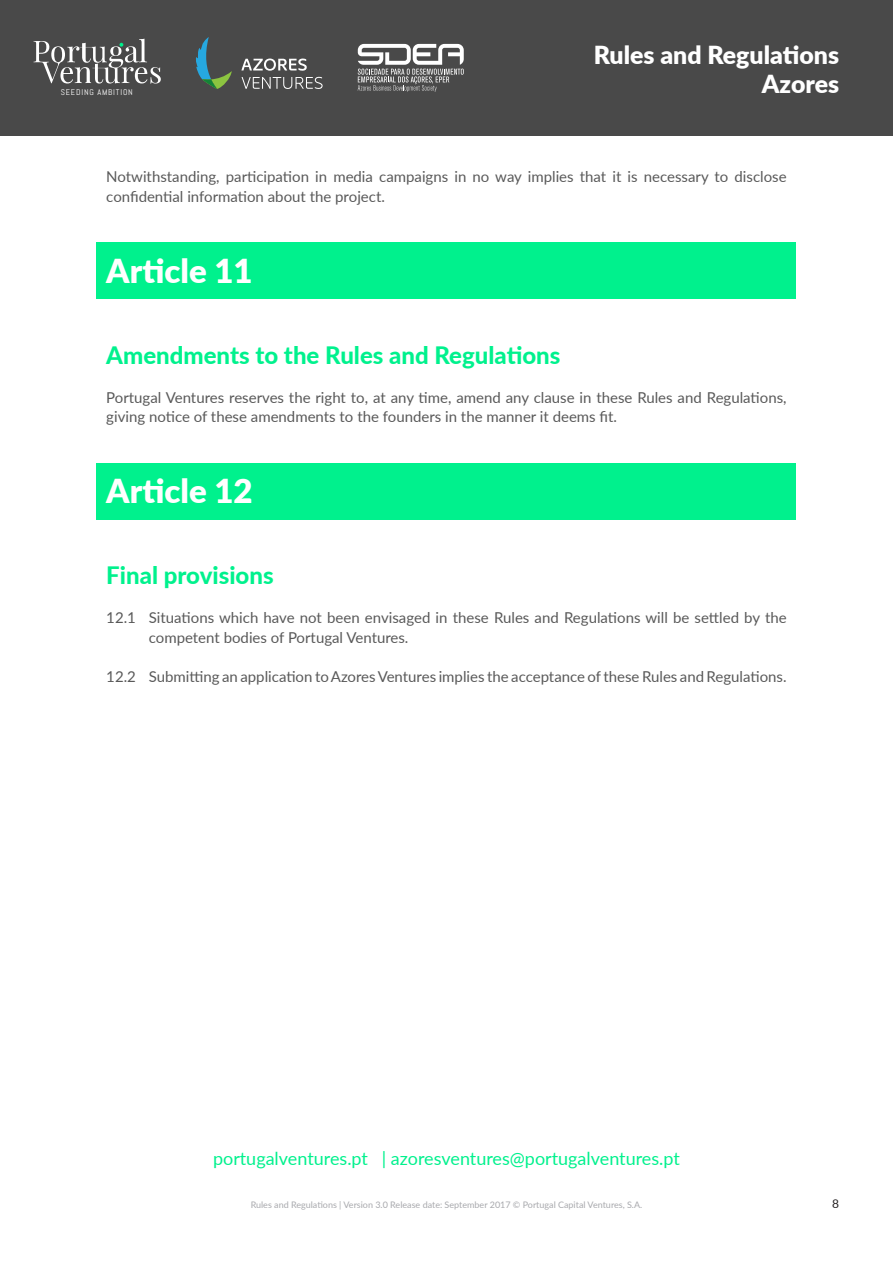
<style>
.page{position:relative;width:893px;height:1263px;background:#fff}
.page>*{position:absolute;margin:0;border:0;box-sizing:border-box;transform-origin:0 0}
.titulos_PV{font:900 33px "Lato";color:#fff}
.t1{font:900 24.9px "Lato";color:#fff}
.subtitulos_PV{font:800 24px "Lato";color:#00f18d}
.t2{font:18px "Lato";color:#00f18d}
.texto_PV{font:15px/19.5px "Lato";color:#595959}
.bullets{font:15px/19.5px "Lato";color:#595959}
.t3{font:12px "Lato";color:#231f20}
.t4{font:9px "Lato";color:#a8a9ad}
.t5{font:8.25px "Abel";letter-spacing:.1em;color:#fff}
</style>
<div class="page">
<div style="left:1px;top:1px;width:892px;height:135px;background:#494949"></div>
<svg style="left:34px;top:39px;width:127px;height:45px"></svg>
<svg style="left:241px;top:59px;width:66px;height:12px"></svg>
<svg style="left:242px;top:77px;width:81px;height:12px"></svg>
<svg style="left:196px;top:37px;width:36px;height:52px"></svg>
<svg style="left:358px;top:44px;width:106px;height:48px"></svg>
<div style="left:97px;top:242px;width:699px;height:57px;background:#00f18d"></div>
<div style="left:97px;top:463px;width:699px;height:56px;background:#00f18d"></div>
<p class="t5" style="left:61px;top:87px;width:74px">SEEDING AMBITION</p>
<h2 class="t1" style="left:594px;top:36px;width:247px">Rules and Regulations</h2>
<h2 class="t1" style="left:762px;top:65px;width:79px">Azores</h2>
<p class="texto_PV" style="left:106px;top:166px;width:682px">Notwithstanding, participation in media campaigns in no way implies that it is necessary to disclose confidential information about the project.</p>
<p class="titulos_PV" style="left:106px;top:246px;width:148px">Article 11</p>
<p class="subtitulos_PV" style="left:106px;top:337px;width:456px">Amendments to the Rules and Regulations</p>
<p class="texto_PV" style="left:106px;top:387px;width:682px">Portugal Ventures reserves the right to, at any time, amend any clause in these Rules and Regulations, giving notice of these amendments to the founders in the manner it deems fit.</p>
<p class="titulos_PV" style="left:106px;top:466px;width:148px">Article 12</p>
<p class="subtitulos_PV" style="left:106px;top:558px;width:169px">Final provisions</p>
<p class="bullets" style="left:149px;top:607px;width:639px;text-indent:-43px">12.1 Situations which have not been envisaged in these Rules and Regulations will be settled by the competent bodies of Portugal Ventures.</p>
<p class="bullets" style="left:106px;top:666px;width:682px">12.2 Submitting an application to Azores Ventures implies the acceptance of these Rules and Regulations.</p>
<p class="t2" style="left:213px;top:1145px;width:468px">portugalventures.pt | azoresventures@portugalventures.pt</p>
<p class="t4" style="left:251px;top:1198px;width:393px">Rules and Regulations | Version 3.0 Release date: September 2017 © Portugal Capital Ventures, S.A.</p>
<p class="t3" style="left:832px;top:1195px;width:8px">8</p>
</div>
